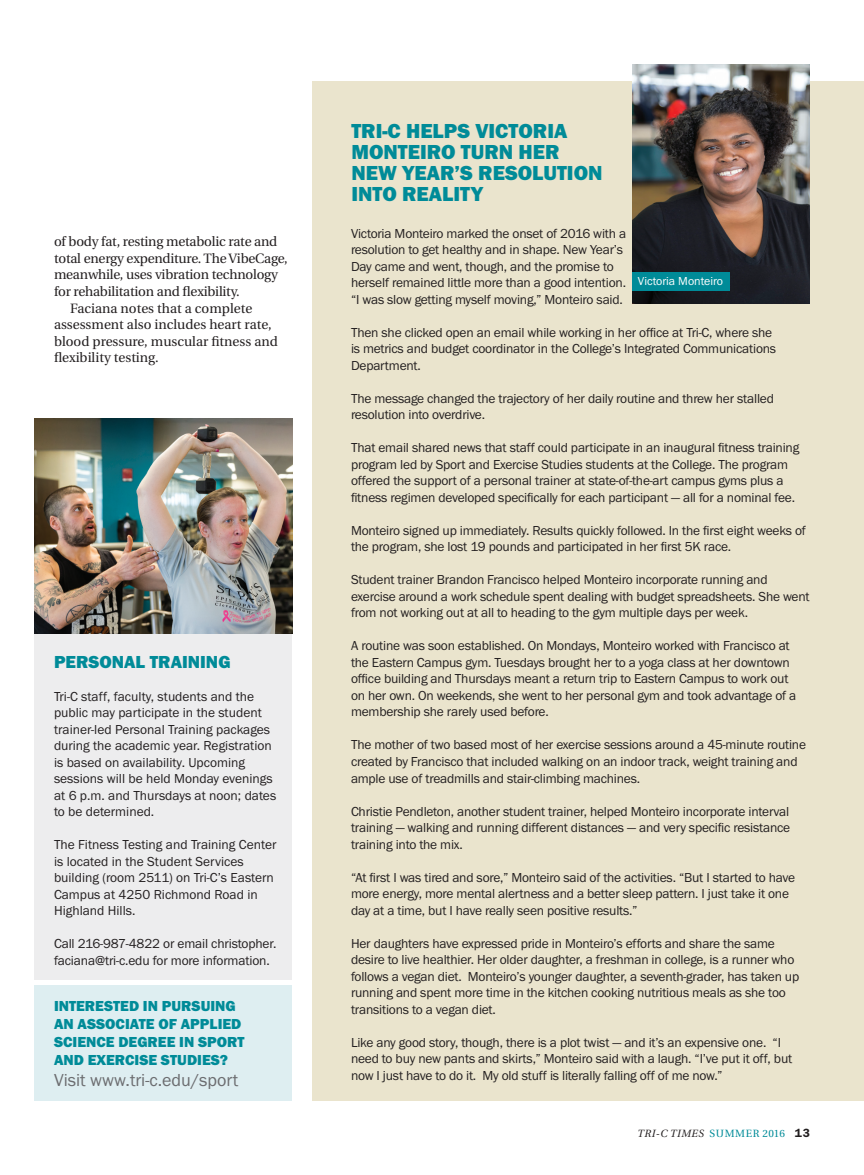
<style>
.page{position:relative;width:864px;height:1175px;background:#fff}
.page>*{position:absolute;margin:0;border:0;box-sizing:border-box;transform-origin:0 0}
.Sidebar_body{font:800 21px/21px "Franklin Gothic Itc T";color:#008b98}
.Sidebar_body-2{font:18px "Franklin Gothic Itc T";color:#6c6d70}
.Sidebar_body-3{font:800 18px "Franklin Gothic Itc T";color:#008b98}
.Sidebar_body-4{font:800 15px/18px "Franklin Gothic Itc T";color:#008b98}
.Sidebar_body-5{font:13.5px/16.5px "Franklin Gothic Itc T";letter-spacing:-.015em;color:#231f20}
.body{font:13.5px/16.5px "Utopia";letter-spacing:-.015em;color:#231f20}
.Sidebar_body-6{font:12px "Franklin Gothic Itc T";color:#fff}
.t1{font:italic 10.5px "Utopia";letter-spacing:.055em;color:#231f20}
.s1{font-style:normal;color:#008b98}
.s2{font-family:"Franklin Gothic";font-weight:600;font-style:normal;font-size:12px}
</style>
<div class="page">
<div style="left:34px;top:536px;width:258px;height:443px;background:#ededee"></div>
<div style="left:34px;top:985px;width:258px;height:115px;background:#deeef1"></div>
<img style="left:34px;top:418px;width:258px;height:216px">
<div style="left:313px;top:81px;width:551px;height:1019px;background:#eae4cd"></div>
<img style="left:632px;top:64px;width:178px;height:240px">
<div style="left:632px;top:272px;width:98px;height:18px;background:#008b98"></div>
<p class="body" style="left:54px;top:234px;width:235px">of body fat, resting metabolic rate and total energy expenditure. The VibeCage, meanwhile, uses vibration technology for rehabilitation and flexibility.</p>
<p class="body" style="left:54px;top:300px;width:225px;text-indent:16px">Faciana notes that a complete assessment also includes heart rate, blood pressure, muscular fitness and flexibility testing.</p>
<p class="Sidebar_body-3" style="left:54px;top:651px;width:178px">PERSONAL TRAINING</p>
<p class="Sidebar_body-5" style="left:54px;top:687px;width:224px">Tri-C staff, faculty, students and the public may participate in the student trainer-led Personal Training packages during the academic year. Registration is based on availability. Upcoming sessions will be held Monday evenings at 6 p.m. and Thursdays at noon; dates to be determined.</p>
<p class="Sidebar_body-5" style="left:54px;top:836px;width:224px">The Fitness Testing and Training Center is located in the Student Services building (room 2511) on Tri-C’s Eastern<br>Campus at 4250 Richmond Road in<br>Highland Hills.</p>
<p class="Sidebar_body-5" style="left:54px;top:935px;width:224px">Call 216-987-4822 or email christopher. faciana@tri-c.edu for more information.</p>
<p class="Sidebar_body-4" style="left:54px;top:996px;width:192px">INTERESTED IN PURSUING<br>AN ASSOCIATE OF APPLIED<br>SCIENCE DEGREE IN SPORT<br>AND EXERCISE STUDIES?</p>
<p class="Sidebar_body-2" style="left:54px;top:1069px;width:186px">Visit www.tri-c.edu/sport</p>
<p class="Sidebar_body" style="left:351px;top:120px;width:253px">TRI-C HELPS VICTORIA<br>MONTEIRO TURN HER<br>NEW YEAR’S RESOLUTION<br>INTO REALITY</p>
<p class="Sidebar_body-5" style="left:351px;top:225px;width:277px">Victoria Monteiro marked the onset of 2016 with a resolution to get healthy and in shape. New Year’s Day came and went, though, and the promise to herself remained little more than a good intention. “I was slow getting myself moving,” Monteiro said.</p>
<p class="Sidebar_body-5" style="left:351px;top:324px;width:427px">Then she clicked open an email while working in her office at Tri-C, where she is metrics and budget coordinator in the College’s Integrated Communications<br>Department.</p>
<p class="Sidebar_body-5" style="left:351px;top:390px;width:424px">The message changed the trajectory of her daily routine and threw her stalled resolution into overdrive.</p>
<p class="Sidebar_body-5" style="left:351px;top:439px;width:450px">That email shared news that staff could participate in an inaugural fitness training program led by Sport and Exercise Studies students at the College. The program offered the support of a personal trainer at state-of-the-art campus gyms plus a fitness regimen developed specifically for each participant — all for a nominal fee.</p>
<p class="Sidebar_body-5" style="left:351px;top:522px;width:457px">Monteiro signed up immediately. Results quickly followed. In the first eight weeks of the program, she lost 19 pounds and participated in her first 5K race.</p>
<p class="Sidebar_body-5" style="left:351px;top:571px;width:460px">Student trainer Brandon Francisco helped Monteiro incorporate running and exercise around a work schedule spent dealing with budget spreadsheets. She went from not working out at all to heading to the gym multiple days per week.</p>
<p class="Sidebar_body-5" style="left:351px;top:637px;width:447px">A routine was soon established. On Mondays, Monteiro worked with Francisco at the Eastern Campus gym. Tuesdays brought her to a yoga class at her downtown office building and Thursdays meant a return trip to Eastern Campus to work out on her own. On weekends, she went to her personal gym and took advantage of a membership she rarely used before.</p>
<p class="Sidebar_body-5" style="left:351px;top:736px;width:457px">The mother of two based most of her exercise sessions around a 45-minute routine created by Francisco that included walking on an indoor track, weight training and ample use of treadmills and stair-climbing machines.</p>
<p class="Sidebar_body-5" style="left:351px;top:802px;width:441px;text-align:justify">Christie Pendleton, another student trainer, helped Monteiro incorporate interval training — walking and running different distances — and very specific resistance training into the mix.</p>
<p class="Sidebar_body-5" style="left:351px;top:868px;width:446px">“At first I was tired and sore,” Monteiro said of the activities. “But I started to have more energy, more mental alertness and a better sleep pattern. I just take it one day at a time, but I have really seen positive results.”</p>
<p class="Sidebar_body-5" style="left:351px;top:934px;width:450px">Her daughters have expressed pride in Monteiro’s efforts and share the same desire to live healthier. Her older daughter, a freshman in college, is a runner who follows a vegan diet. Monteiro’s younger daughter, a seventh-grader, has taken up running and spent more time in the kitchen cooking nutritious meals as she too transitions to a vegan diet.</p>
<p class="Sidebar_body-5" style="left:351px;top:1033px;width:443px">Like any good story, though, there is a plot twist — and it’s an expensive one. “I need to buy new pants and skirts,” Monteiro said with a laugh. “I’ve put it off, but now I just have to do it. My old stuff is literally falling off of me now.”</p>
<p class="Sidebar_body-6" style="left:638px;top:274px;width:87px">Victoria Monteiro</p>
<p class="t1" style="left:637px;top:1128px;width:174px">TRI-C TIMES <span class="s1">SUMMER 2016</span> <span class="s2">13</span></p>
</div>
